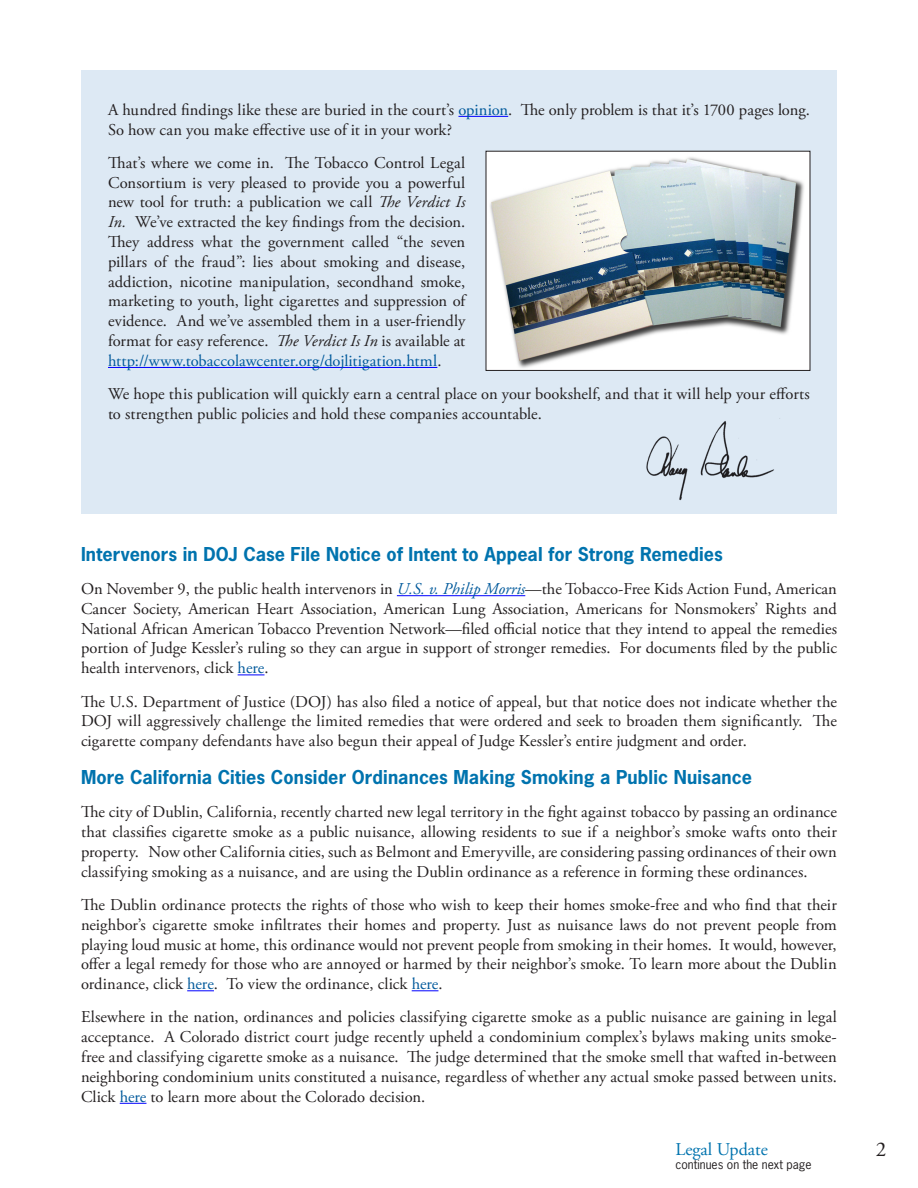
<style>
.page{position:relative;width:918px;height:1188px;background:#fff}
.page>*{position:absolute;margin:0;border:0;box-sizing:border-box;transform-origin:0 0}
.t1{font:21px "Adobe Garamond Pro";color:#231f20}
.Headline{font:700 18px "News Gothic Std";letter-spacing:.005em;color:#0073ae}
.t2{font:18px "Adobe Garamond Pro";color:#0073ae}
.t3{font:16.5px/19.8px "Adobe Garamond Pro";color:#231f20;text-align:justify}
.t4{font:12px "News Gothic Std";color:#231f20}
.s1{color:#00599b}
.s2{font-style:italic}
.s3{font-style:italic;color:#00599b}
</style>
<div class="page">
<div style="left:81px;top:70px;width:756px;height:444px;background:#dde9f4"></div>
<hr style="left:397px;top:595px;width:128px;height:1px;background:#00f">
<svg style="left:238px;top:674px;width:27px;height:1px"></svg>
<svg style="left:187px;top:990px;width:27px;height:1px"></svg>
<svg style="left:412px;top:990px;width:26px;height:1px"></svg>
<svg style="left:120px;top:1103px;width:26px;height:1px"></svg>
<hr style="left:458px;top:116px;width:50px;height:1px;background:#00f">
<hr style="left:108px;top:367px;width:329px;height:1px;background:#00f">
<img style="left:646px;top:418px;width:134px;height:83px">
<img style="left:488px;top:153px;width:320px;height:216px">
<div style="left:486px;top:151px;width:324px;height:220px;border:1px solid #231f20"></div>
<p class="t3" style="left:108px;top:100px;width:703px">A hundred findings like these are buried in the court’s <span class="s1">opinion</span>. The only problem is that it’s 1700 pages long.<br>So how can you make effective use of it in your work?</p>
<p class="t3" style="left:108px;top:153px;width:359px">That’s where we come in. The Tobacco Control Legal Consortium is very pleased to provide you a powerful new tool for truth: a publication we call <span class="s2">The Verdict Is In.</span> We’ve extracted the key findings from the decision.<br>They address what the government called “the seven pillars of the fraud”: lies about smoking and disease, addiction, nicotine manipulation, secondhand smoke, marketing to youth, light cigarettes and suppression of evidence. And we’ve assembled them in a user-friendly format for easy reference. <span class="s2">The Verdict Is In</span> is available at <span class="s1">http://www.tobaccolawcenter.org/dojlitigation.html</span>.</p>
<p class="t3" style="left:108px;top:385px;width:703px">We hope this publication will quickly earn a central place on your bookshelf, and that it will help your efforts to strengthen public policies and hold these companies accountable.</p>
<p class="Headline" style="left:81px;top:542px;width:643px">Intervenors in DOJ Case File Notice of Intent to Appeal for Strong Remedies</p>
<p class="t3" style="left:81px;top:580px;width:758px">On November 9, the public health intervenors in <span class="s3">U.S. v. Philip Morris</span>—the Tobacco-Free Kids Action Fund, American Cancer Society, American Heart Association, American Lung Association, Americans for Nonsmokers’ Rights and National African American Tobacco Prevention Network—filed official notice that they intend to appeal the remedies portion of Judge Kessler’s ruling so they can argue in support of stronger remedies. For documents filed by the public health intervenors, click <span class="s1">here</span>.</p>
<p class="t3" style="left:81px;top:692px;width:757px">The U.S. Department of Justice (DOJ) has also filed a notice of appeal, but that notice does not indicate whether the DOJ will aggressively challenge the limited remedies that were ordered and seek to broaden them significantly. The cigarette company defendants have also begun their appeal of Judge Kessler’s entire judgment and order.</p>
<p class="Headline" style="left:81px;top:765px;width:672px">More California Cities Consider Ordinances Making Smoking a Public Nuisance</p>
<p class="t3" style="left:81px;top:803px;width:758px">The city of Dublin, California, recently charted new legal territory in the fight against tobacco by passing an ordinance that classifies cigarette smoke as a public nuisance, allowing residents to sue if a neighbor’s smoke wafts onto their property. Now other California cities, such as Belmont and Emeryville, are considering passing ordinances of their own classifying smoking as a nuisance, and are using the Dublin ordinance as a reference in forming these ordinances.</p>
<p class="t3" style="left:81px;top:895px;width:757px">The Dublin ordinance protects the rights of those who wish to keep their homes smoke-free and who find that their neighbor’s cigarette smoke infiltrates their homes and property. Just as nuisance laws do not prevent people from playing loud music at home, this ordinance would not prevent people from smoking in their homes. It would, however, offer a legal remedy for those who are annoyed or harmed by their neighbor’s smoke. To learn more about the Dublin ordinance, click <span class="s1">here</span>. To view the ordinance, click <span class="s1">here</span>.</p>
<p class="t3" style="left:81px;top:1008px;width:757px">Elsewhere in the nation, ordinances and policies classifying cigarette smoke as a public nuisance are gaining in legal acceptance. A Colorado district court judge recently upheld a condominium complex’s bylaws making units smoke&shy;free and classifying cigarette smoke as a nuisance. The judge determined that the smoke smell that wafted in-between neighboring condominium units constituted a nuisance, regardless of whether any actual smoke passed between units.<br>Click <span class="s1">here</span> to learn more about the Colorado decision.</p>
<p class="t2" style="left:675px;top:1138px;width:94px">Legal Update</p>
<p class="t1" style="left:876px;top:1137px;width:12px">2</p>
<p class="t4" style="left:675px;top:1157px;width:138px">continues on the next page</p>
</div>
